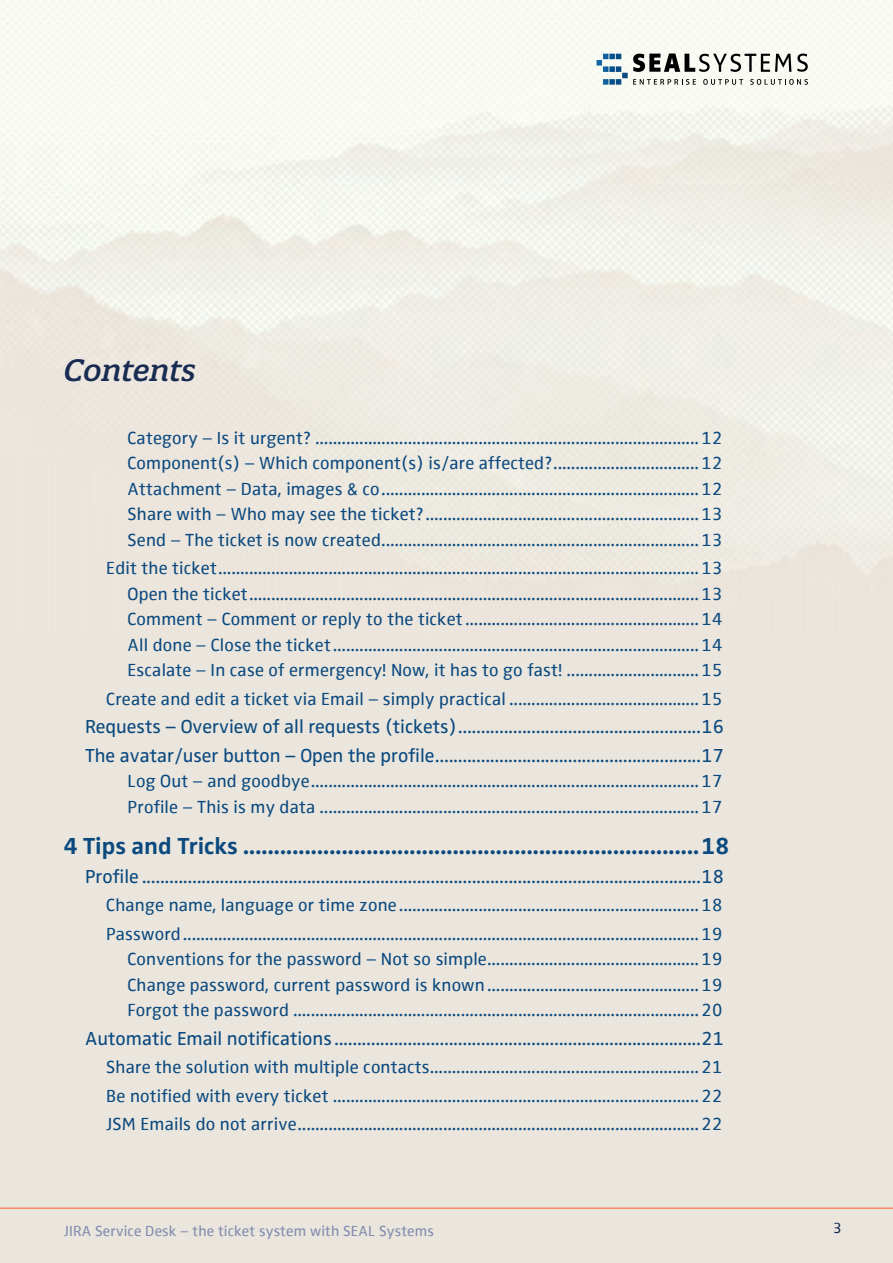
<style>
.page{position:relative;width:893px;height:1263px;background:#eae6dd}
.page>*{position:absolute;margin:0;border:0;box-sizing:border-box;transform-origin:0 0}
.t1{font:italic 500 30px "Quatro Slab";color:#182b52}
.t2{font:700 24px "Zwo Pro";color:#0b497f}
.t3{font:19.5px/28.5px "Zwo Pro";color:#0b497f}
.t4{font:18px/25.5px "Zwo Offc";letter-spacing:.01em;color:#0b497f;text-align:justify}
.t5{font:15px "Zwo Offc";letter-spacing:.01em;color:#828baf}
.t6{font:15px "Zwo Offc";color:#182b52}
</style>
<div class="page">
<img style="left:1px;top:0;width:892px;height:565px">
<svg style="left:596px;top:54px;width:32px;height:31px"></svg>
<svg style="left:633px;top:54px;width:158px;height:18px;background:#9a9b97"></svg>
<svg style="left:797px;top:54px;width:11px;height:18px"></svg>
<svg style="left:633px;top:79px;width:63px;height:6px"></svg>
<svg style="left:703px;top:79px;width:40px;height:6px"></svg>
<svg style="left:750px;top:79px;width:58px;height:6px"></svg>
<hr style="left:0;top:1207px;width:893px;height:2px;background:#f58b6d">
<h1 class="t1" style="left:64px;top:351px;width:134px">Contents</h1>
<p class="t4" style="left:128px;top:425px;width:596px">Category – Is it urgent? ....................................................................................... 12<br>Component(s) – Which component(s) is/are affected?................................. 12<br>Attachment – Data, images &amp; co........................................................................ 12<br>Share with – Who may see the ticket?.............................................................. 13<br>Send – The ticket is now created........................................................................ 13</p>
<p class="t4" style="left:128px;top:556px;width:596px;text-indent:-21px">Edit the ticket............................................................................................................. 13<br>Open the ticket...................................................................................................... 13<br>Comment – Comment or reply to the ticket..................................................... 14<br>All done – Close the ticket................................................................................... 14<br>Escalate – In case of ermergency! Now, it has to go fast! .............................. 15</p>
<p class="t4" style="left:106px;top:686px;width:618px">Create and edit a ticket via Email – simply practical ........................................... 15</p>
<p class="t3" style="left:85px;top:711px;width:640px">Requests – Overview of all requests (tickets).....................................................16<br>The avatar/user button – Open the profile..........................................................17</p>
<p class="t4" style="left:128px;top:769px;width:596px">Log Out – and goodbye........................................................................................ 17<br>Profile – This is my data ...................................................................................... 17</p>
<h2 class="t2" style="left:64px;top:828px;width:667px">4 Tips and Tricks ..........................................................................18</h2>
<p class="t3" style="left:85px;top:860px;width:640px">Profile ..........................................................................................................................18</p>
<p class="t4" style="left:106px;top:891px;width:618px;line-height:28.5px">Change name, language or time zone.................................................................... 18<br>Password..................................................................................................................... 19</p>
<p class="t4" style="left:128px;top:947px;width:596px">Conventions for the password – Not so simple................................................ 19<br>Change password, current password is known................................................ 19<br>Forgot the password ............................................................................................ 20</p>
<p class="t3" style="left:85px;top:1022px;width:640px">Automatic Email notifications ................................................................................21</p>
<p class="t4" style="left:106px;top:1053px;width:618px;line-height:28.5px">Share the solution with multiple contacts............................................................. 21<br>Be notified with every ticket ................................................................................... 22<br>JSM Emails do not arrive........................................................................................... 22</p>
<p class="t5" style="left:64px;top:1223px;width:372px">JIRA Service Desk – the ticket system with SEAL Systems</p>
<p class="t6" style="left:833px;top:1219px;width:10px">3</p>
</div>
